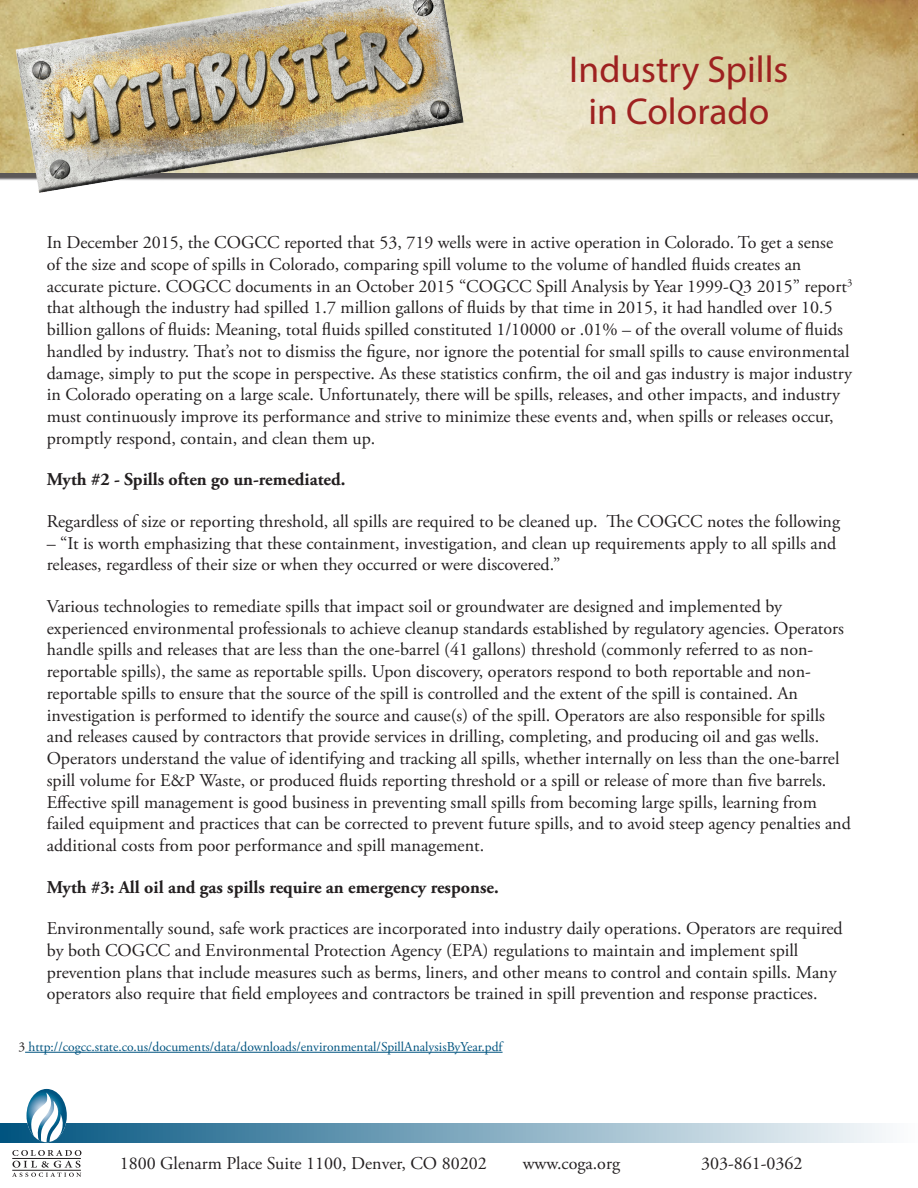
<style>
.page{position:relative;width:918px;height:1188px;background:#fff}
.page>*{position:absolute;margin:0;border:0;box-sizing:border-box;transform-origin:0 0}
.t1{font:37.5px/42px "Myriad Pro";color:#9e2120;text-align:center}
.Body_copy{font:18px/21.8px "Adobe Garamond Pro";color:#231f20}
.Body_copy-2{font:700 18px "Adobe Garamond Pro";color:#231f20}
.Reference_body_copy{font:13.5px "Adobe Garamond Pro";color:#005480}
.s1{color:#231f20}
</style>
<div class="page">
<div style="left:0;top:0;width:918px;height:181px;background:#231f20;opacity:.75"></div>
<img style="left:486px;top:0;width:432px;height:173px">
<img style="left:0;top:0;width:486px;height:193px">
<hr style="left:25px;top:1052px;width:478px;height:1px;background:#005480">
<div style="left:0;top:1123px;width:918px;height:20px;background:linear-gradient(to right,#00537f,#fdfdfe)"></div>
<svg style="left:12px;top:1150px;width:69px;height:27px"></svg>
<hr style="left:12px;top:1158px;width:69px;height:1px;background:#231f20">
<hr style="left:12px;top:1170px;width:69px;height:1px;background:#231f20">
<svg style="left:27px;top:1089px;width:40px;height:53px"></svg>
<h1 class="t1" style="left:569px;top:48px;width:221px">Industry Spills in Colorado</h1>
<p class="Body_copy" style="left:47px;top:232px;width:807px">In December 2015, the COGCC reported that 53, 719 wells were in active operation in Colorado. To get a sense<br>of the size and scope of spills in Colorado, comparing spill volume to the volume of handled fluids creates an accurate picture. COGCC documents in an October 2015 “COGCC Spill Analysis by Year 1999-Q3 2015” report<sup>3 </sup>that although the industry had spilled 1.7 million gallons of fluids by that time in 2015, it had handled over 10.5 billion gallons of fluids: Meaning, total fluids spilled constituted 1/10000 or .01% – of the overall volume of fluids handled by industry. That’s not to dismiss the figure, nor ignore the potential for small spills to cause environmental damage, simply to put the scope in perspective. As these statistics confirm, the oil and gas industry is major industry in Colorado operating on a large scale. Unfortunately, there will be spills, releases, and other impacts, and industry must continuously improve its performance and strive to minimize these events and, when spills or releases occur, promptly respond, contain, and clean them up.</p>
<p class="Body_copy-2" style="left:47px;top:469px;width:300px">Myth #2 - Spills often go un-remediated.</p>
<p class="Body_copy" style="left:47px;top:511px;width:795px">Regardless of size or reporting threshold, all spills are required to be cleaned up. The COGCC notes the following</p>
<p class="Body_copy" style="left:47px;top:533px;width:791px">– “It is worth emphasizing that these containment, investigation, and clean up requirements apply to all spills and releases, regardless of their size or when they occurred or were discovered.”</p>
<p class="Body_copy" style="left:47px;top:596px;width:806px">Various technologies to remediate spills that impact soil or groundwater are designed and implemented by experienced environmental professionals to achieve cleanup standards established by regulatory agencies. Operators handle spills and releases that are less than the one-barrel (41 gallons) threshold (commonly referred to as non&shy;reportable spills), the same as reportable spills. Upon discovery, operators respond to both reportable and non&shy;reportable spills to ensure that the source of the spill is controlled and the extent of the spill is contained. An investigation is performed to identify the source and cause(s) of the spill. Operators are also responsible for spills and releases caused by contractors that provide services in drilling, completing, and producing oil and gas wells.<br>Operators understand the value of identifying and tracking all spills, whether internally on less than the one-barrel spill volume for E&amp;P Waste, or produced fluids reporting threshold or a spill or release of more than five barrels.<br>Effective spill management is good business in preventing small spills from becoming large spills, learning from failed equipment and practices that can be corrected to prevent future spills, and to avoid steep agency penalties and additional costs from poor performance and spill management.</p>
<p class="Body_copy-2" style="left:47px;top:876px;width:453px">Myth #3: All oil and gas spills require an emergency response.</p>
<p class="Body_copy" style="left:47px;top:918px;width:798px">Environmentally sound, safe work practices are incorporated into industry daily operations. Operators are required by both COGCC and Environmental Protection Agency (EPA) regulations to maintain and implement spill prevention plans that include measures such as berms, liners, and other means to control and contain spills. Many operators also require that field employees and contractors be trained in spill prevention and response practices.</p>
<p class="Reference_body_copy" style="left:18px;top:1039px;width:486px"><span class="s1">3</span> http://cogcc.state.co.us/documents/data/downloads/environmental/SpillAnalysisByYear.pdf</p>
<p class="Body_copy" style="left:120px;top:1153px;width:369px">1800 Glenarm Place Suite 1100, Denver, CO 80202</p>
<p class="Body_copy" style="left:523px;top:1153px;width:99px">www.coga.org</p>
<p class="Body_copy" style="left:701px;top:1153px;width:103px">303-861-0362</p>
</div>
